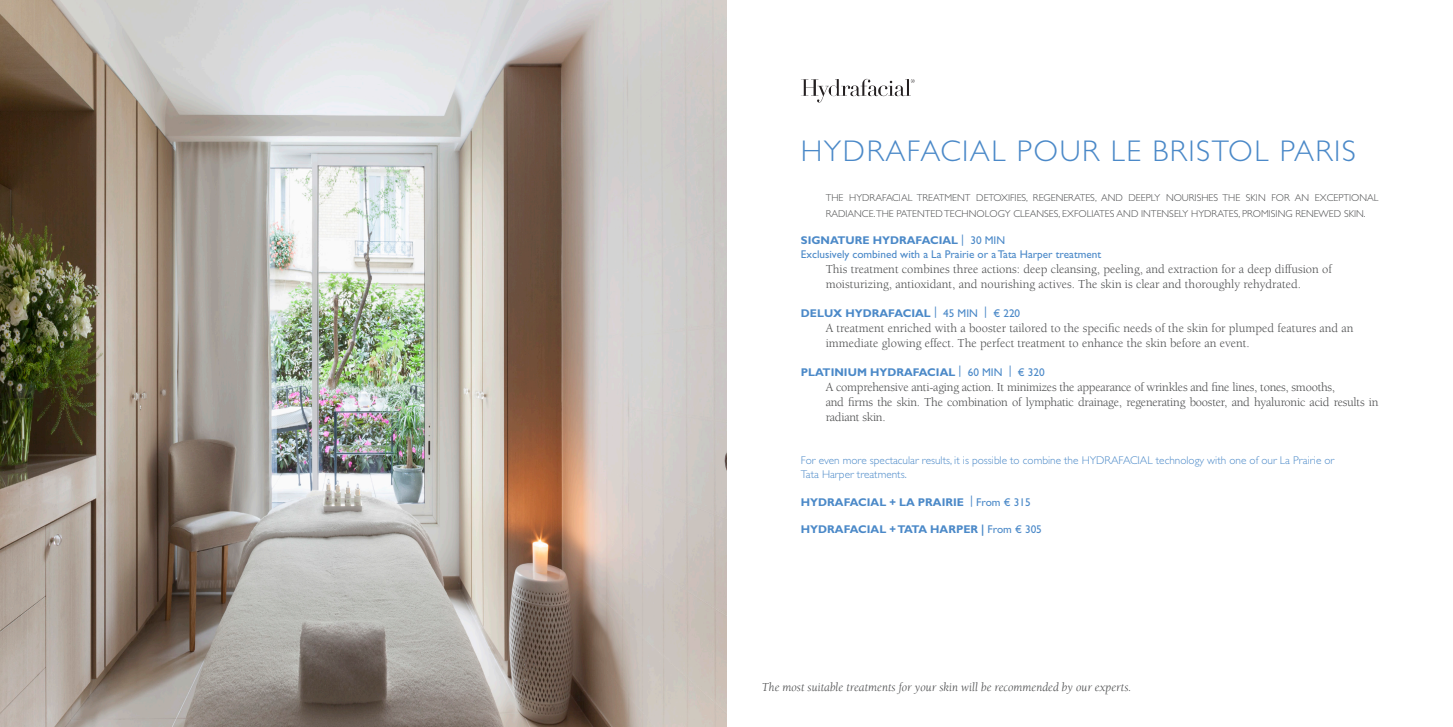
<style>
.page{position:relative;width:1453px;height:727px;background:#fff}
.page>*{position:absolute;margin:0;border:0;box-sizing:border-box;transform-origin:0 0}
.t1{font:300 30px "Gill Sans Std";letter-spacing:.05em;color:#4b89c8}
.t2{font:12.5px "Berkeley Std";color:#4b4c4d}
.t3{font:12.5px/15px "Berkeley Std";letter-spacing:-.02em;color:#4b4c4d}
.t4{font:italic 12.5px "Berkeley Std";color:#4b4c4d}
.t5{font:700 11.25px "Gill Sans Std";color:#4b89c8}
.t6{font:300 11.25px "Gill Sans Std";color:#4b89c8}
.t7{font:11.25px "Gill Sans Std";color:#4b89c8}
.t8{font:300 10px/15.6px "Gill Sans Std";color:#4b4c4d}
.s1{font-weight:400}
</style>
<div class="page">
<svg style="left:801px;top:79px;width:113px;height:23px"></svg>
<img style="left:0;top:0;width:726px;height:726px">
<p class="t1" style="left:801px;top:134px;width:557px">HYDRAFACIAL POUR LE BRISTOL PARIS</p>
<p class="t8" style="left:826px;top:190px;width:554px">THE HYDRAFACIAL TREATMENT DETOXIFIES, REGENERATES, AND DEEPLY NOURISHES THE SKIN FOR AN EXCEPTIONAL<br>RADIANCE.THE PATENTED TECHNOLOGY CLEANSES, EXFOLIATES AND INTENSELY HYDRATES, PROMISING RENEWED SKIN.</p>
<p class="t5" style="left:801px;top:234px;width:206px">SIGNATURE HYDRAFACIAL <span class="s1">| 30 MIN</span></p>
<p class="t7" style="left:801px;top:247px;width:302px">Exclusively combined with a La Prairie or a Tata Harper treatment</p>
<p class="t2" style="left:826px;top:262px;width:508px">This treatment combines three actions: deep cleansing, peeling, and extraction for a deep diffusion of</p>
<p class="t2" style="left:826px;top:277px;width:477px">moisturizing, antioxidant, and nourishing actives. The skin is clear and thoroughly rehydrated.</p>
<p class="t5" style="left:801px;top:306px;width:221px">DELUX HYDRAFACIAL <span class="s1">| 45 MIN | € 220</span></p>
<p class="t2" style="left:826px;top:321px;width:529px">A treatment enriched with a booster tailored to the specific needs of the skin for plumped features and an</p>
<p class="t2" style="left:826px;top:336px;width:425px">immediate glowing effect. The perfect treatment to enhance the skin before an event.</p>
<p class="t5" style="left:801px;top:365px;width:245px">PLATINIUM HYDRAFACIAL <span class="s1">| 60 MIN | € 320</span></p>
<p class="t3" style="left:826px;top:379px;width:511px">A comprehensive anti-aging action. It minimizes the appearance of wrinkles and fine lines, tones, smooths,</p>
<p class="t3" style="left:826px;top:394px;width:554px">and firms the skin. The combination of lymphatic drainage, regenerating booster, and hyaluronic acid results in radiant skin.</p>
<p class="t6" style="left:801px;top:454px;width:535px">For even more spectacular results, it is possible to combine the HYDRAFACIAL technology with one of our La Prairie or</p>
<p class="t6" style="left:801px;top:468px;width:107px">Tata Harper treatments.</p>
<p class="t5" style="left:801px;top:495px;width:231px">HYDRAFACIAL + LA PRAIRIE <span class="s1">| From € 315</span></p>
<p class="t5" style="left:801px;top:522px;width:242px">HYDRAFACIAL + TATA HARPER | <span class="s1">From € 305</span></p>
<p class="t4" style="left:762px;top:680px;width:371px">The most suitable treatments for your skin will be recommended by our experts.</p>
</div>
